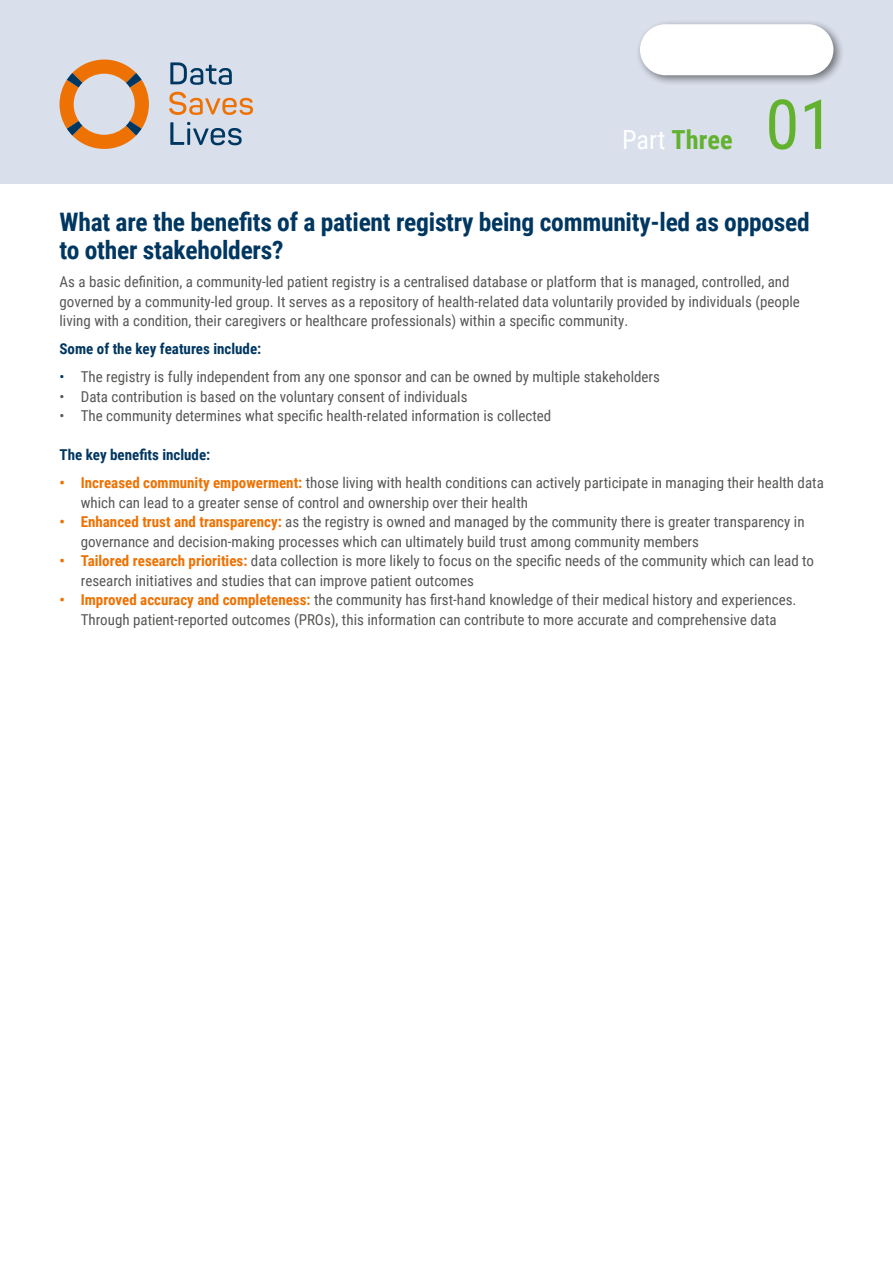
<style>
.page{position:relative;width:893px;height:1263px;background:#fff}
.page>*{position:absolute;margin:0;border:0;box-sizing:border-box;transform-origin:0 0}
.t1{font:69px "Roboto Condensed";color:#62b22f}
.t2{font:700 26.25px "Roboto Condensed";color:#62b22f}
.t3{font:700 25.5px/28.5px "Roboto Condensed";letter-spacing:-.01em;color:#003761}
.t4{font:15px/19.5px "Roboto Condensed";color:#575756}
.t5{font:700 15px "Roboto Condensed";color:#003761}
.s1{font-weight:400;color:#fff}
.s2{color:#003761}
.s3{font-weight:700;color:#ee7203}
</style>
<div class="page">
<div style="left:0;top:0;width:893px;height:184px;background:#d9dfeb"></div>
<svg style="left:60px;top:60px;width:89px;height:89px"></svg>
<svg style="left:170px;top:62px;width:62px;height:23px"></svg>
<svg style="left:169px;top:92px;width:84px;height:23px"></svg>
<svg style="left:170px;top:122px;width:72px;height:24px"></svg>
<div style="left:635px;top:19px;width:210px;height:67px;background:#000;opacity:.5"></div>
<div style="left:640px;top:24px;width:193px;height:51px;background:#fff;border-radius:26px"></div>
<h2 class="t2" style="left:622px;top:121px;width:112px"><span class="s1">Part</span> Three</h2>
<h1 class="t1" style="left:765px;top:76px;width:70px">01</h1>
<h3 class="t3" style="left:60px;top:206px;width:752px">What are the benefits of a patient registry being community-led as opposed to other stakeholders?</h3>
<p class="t4" style="left:60px;top:272px;width:742px">As a basic definition, a community-led patient registry is a centralised database or platform that is managed, controlled, and governed by a community-led group. It serves as a repository of health-related data voluntarily provided by individuals (people living with a condition, their caregivers or healthcare professionals) within a specific community.</p>
<p class="t5" style="left:60px;top:338px;width:203px">Some of the key features include:</p>
<p class="t4" style="left:60px;top:367px;width:602px"><span class="s2">•</span> The registry is fully independent from any one sponsor and can be owned by multiple stakeholders</p>
<p class="t4" style="left:60px;top:386px;width:409px">• Data contribution is based on the voluntary consent of individuals</p>
<p class="t4" style="left:60px;top:406px;width:493px">• The community determines what specific health-related information is collected</p>
<p class="t5" style="left:60px;top:444px;width:152px">The key benefits include:</p>
<p class="t4" style="left:81px;top:473px;width:745px;text-indent:-21px"><span class="s3">• Increased community empowerment:</span> those living with health conditions can actively participate in managing their health data which can lead to a greater sense of control and ownership over their health</p>
<p class="t4" style="left:81px;top:512px;width:725px;text-indent:-21px"><span class="s3">• Enhanced trust and transparency:</span> as the registry is owned and managed by the community there is greater transparency in governance and decision-making processes which can ultimately build trust among community members</p>
<p class="t4" style="left:81px;top:551px;width:735px;text-indent:-21px"><span class="s3">• Tailored research priorities:</span> data collection is more likely to focus on the specific needs of the community which can lead to research initiatives and studies that can improve patient outcomes</p>
<p class="t4" style="left:60px;top:590px;width:738px;text-align:center"><span class="s3">• Improved accuracy and completeness:</span> the community has first-hand knowledge of their medical history and experiences.<br>Through patient-reported outcomes (PROs), this information can contribute to more accurate and comprehensive data</p>
</div>
